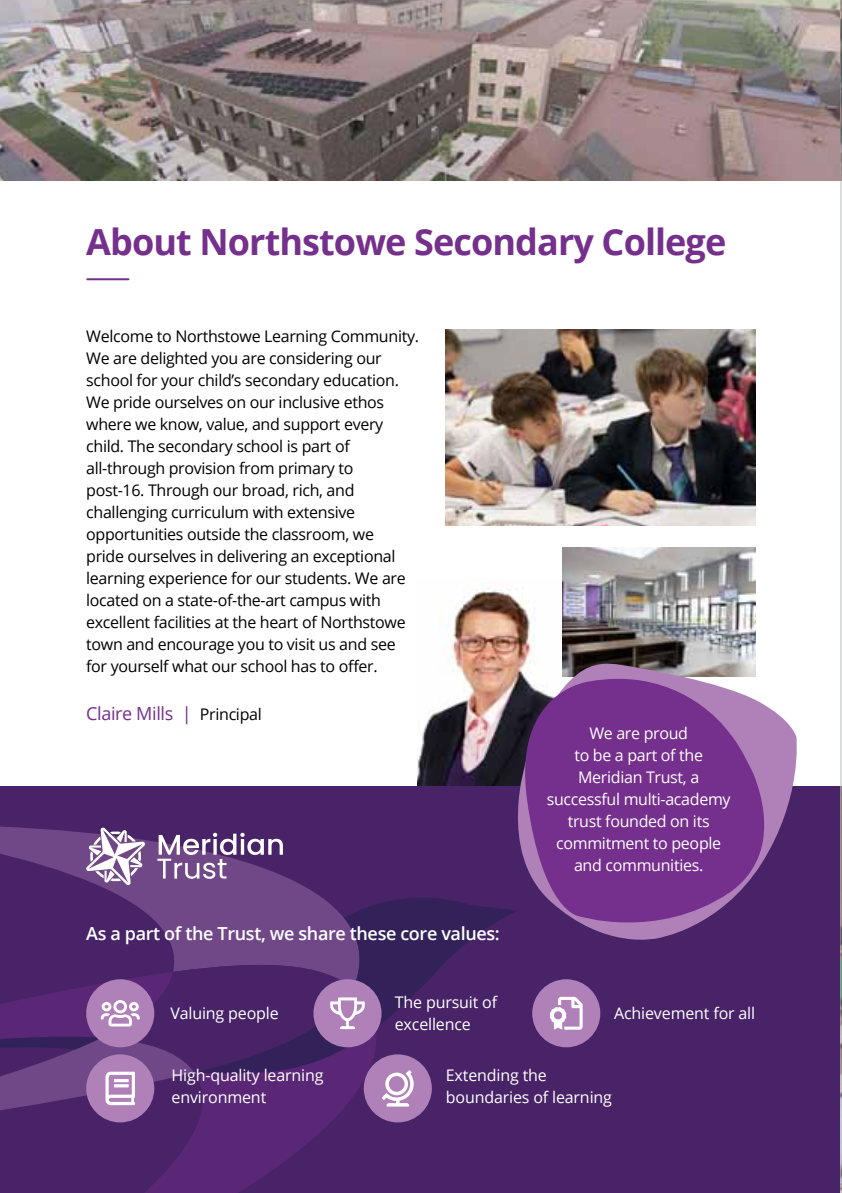
<style>
.page{position:relative;width:842px;height:1193px;background:#fff}
.page>*{position:absolute;margin:0;border:0;box-sizing:border-box;transform-origin:0 0}
.t1{font:700 36px "Open Sans";letter-spacing:-.025em;color:#752f8c}
.t2{font:600 18px "Open Sans";letter-spacing:-.02em;color:#fff}
.t3{font:18px "Open Sans";letter-spacing:-.02em;color:#752f8c}
.t4{font:16px/22px "Open Sans";letter-spacing:-.02em;color:#000}
.t5{font:16px/22px "Open Sans";letter-spacing:-.01em;color:#fff}
.s1{font-size:16px;color:#000}
</style>
<div class="page">
<img style="left:445px;top:330px;width:310px;height:196px">
<img style="left:562px;top:548px;width:193px;height:115px">
<img style="left:417px;top:579px;width:171px;height:207px">
<img style="left:0;top:0;width:840px;height:181px">
<div style="left:0;top:786px;width:840px;height:407px;background:#482367"></div>
<svg style="left:0;top:826px;width:301px;height:133px"></svg>
<svg style="left:194px;top:885px;width:302px;height:194px"></svg>
<svg style="left:145px;top:1028px;width:241px;height:165px"></svg>
<svg style="left:85px;top:826px;width:61px;height:60px;background:#a189b0"></svg>
<svg style="left:157px;top:833px;width:126px;height:46px"></svg>
<div style="left:313px;top:979px;width:68px;height:68px;background:#b081b9;border-radius:50%"></div>
<div style="left:532px;top:979px;width:68px;height:68px;background:#b081b9;border-radius:50%"></div>
<svg style="left:550px;top:997px;width:32px;height:32px"></svg>
<svg style="left:0;top:959px;width:364px;height:189px"></svg>
<div style="left:363px;top:1054px;width:68px;height:68px;background:#b081b9;border-radius:50%"></div>
<svg style="left:382px;top:1070px;width:32px;height:36px"></svg>
<svg style="left:496px;top:663px;width:301px;height:259px"></svg>
<svg style="left:511px;top:678px;width:254px;height:262px;background:#773b8c"></svg>
<hr style="left:87px;top:278px;width:41px;height:2px;background:#752f8c">
<hr style="left:840px;top:0;width:1px;height:1193px;background:#bcbec0">
<h1 class="t1" style="left:86px;top:217px;width:641px">About Northstowe Secondary College</h1>
<p class="t4" style="left:86px;top:325px;width:334px">Welcome to Northstowe Learning Community.<br>We are delighted you are considering our school for your child’s secondary education.<br>We pride ourselves on our inclusive ethos where we know, value, and support every child. The secondary school is part of all-through provision from primary to<br>post-16. Through our broad, rich, and challenging curriculum with extensive opportunities outside the classroom, we<br>pride ourselves in delivering an exceptional learning experience for our students. We are located on a state-of-the-art campus with excellent facilities at the heart of Northstowe town and encourage you to visit us and see for yourself what our school has to offer.</p>
<p class="t3" style="left:86px;top:701px;width:177px">Claire Mills | <span class="s1">Principal</span></p>
<p class="t2" style="left:86px;top:921px;width:415px">As a part of the Trust, we share these core values:</p>
<p class="t5" style="left:546px;top:722px;width:185px;text-align:center">We are proud<br>to be a part of the<br>Meridian Trust, a successful multi-academy trust founded on its commitment to people and communities.</p>
<p class="t5" style="left:170px;top:1002px;width:110px">Valuing people</p>
<p class="t5" style="left:394px;top:991px;width:104px">The pursuit of excellence</p>
<p class="t5" style="left:614px;top:1002px;width:142px">Achievement for all</p>
<p class="t5" style="left:171px;top:1063px;width:153px">High-quality learning environment</p>
<p class="t5" style="left:445px;top:1063px;width:167px">Extending the boundaries of learning</p>
</div>
